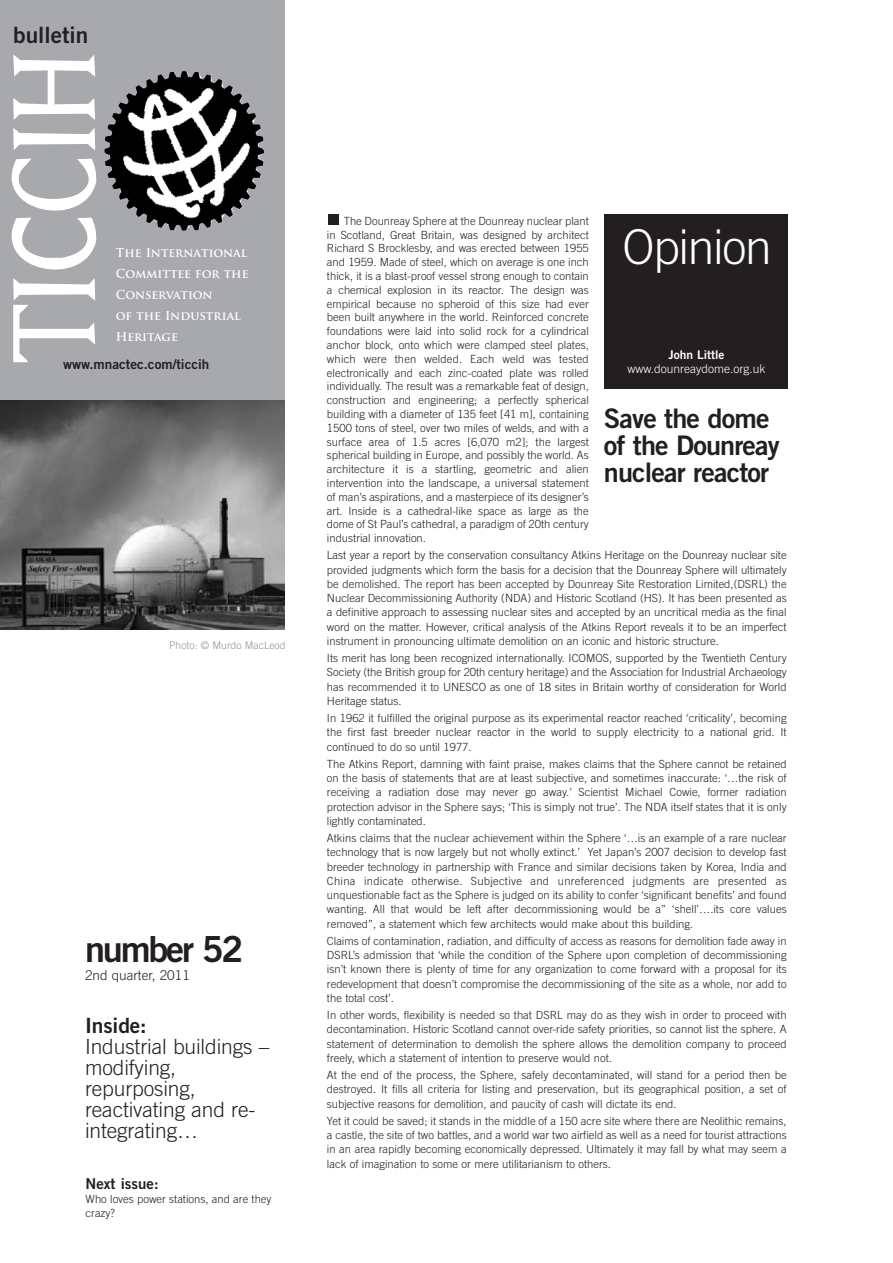
<style>
.page{position:relative;width:893px;height:1263px;background:#fff}
.page>*{position:absolute;margin:0;border:0;box-sizing:border-box;transform-origin:0 0}
.t1{font:300 48px "Trade Gothic";letter-spacing:-.03em;color:#fff}
.t2{font:36px "Trade Gothic Bold Two";letter-spacing:-.06em;color:#231f20}
.t3{font:27px/27px "Trade Gothic Bold Two";letter-spacing:-.03em;color:#231f20}
.t4{font:22.5px "Trade Gothic Bold Two";color:#231f20}
.t5{font:300 21px/21px "Trade Gothic";letter-spacing:-.005em;color:#231f20}
.t6{font:21px "Trade Gothic Bold Two";letter-spacing:-.005em;color:#231f20}
.t7{font:15px "Trade Gothic Bold Two";color:#231f20}
.t8{font:13.5px "Trade Gothic Bold Two";color:#231f20}
.t9{font:300 13.5px "Trade Gothic";color:#231f20}
.t10{font:700 12px/20.9px "Trajan Pro";color:#fff}
.t11{font:300 12px "Trade Gothic";color:#fff}
.t12{font:12px "Trade Gothic Bold Two";color:#fff}
.t13{font:300 11.25px/14.2px "Trade Gothic";color:#231f20;text-align:justify}
.t14{font:300 10.5px "Trade Gothic";color:#939598}
</style>
<div class="page">
<img style="left:0;top:400px;width:285px;height:229px">
<div style="left:0;top:0;width:285px;height:400px;background:#a8a9ad"></div>
<img style="left:104px;top:71px;width:160px;height:160px">
<img style="left:11px;top:55px;width:85px;height:307px">
<div style="left:328px;top:214px;width:11px;height:11px;background:#231f20"></div>
<div style="left:604px;top:214px;width:183px;height:175px;background:#231f20"></div>
<h3 class="t4" style="left:13px;top:27px;width:77px">bulletin</h3>
<p class="t10" style="left:116px;top:244px;width:134px">The International<br>Committee for the<br>Conservation<br>of the Industrial<br>Heritage</p>
<p class="t8" style="left:63px;top:359px;width:148px">www.mnactec.com/ticcih</p>
<p class="t14" style="left:169px;top:641px;width:118px">Photo: © Murdo MacLeod</p>
<h2 class="t2" style="left:85px;top:935px;width:160px">number 52</h2>
<p class="t9" style="left:85px;top:970px;width:106px">2nd quarter, 2011</p>
<h3 class="t6" style="left:85px;top:1018px;width:63px">Inside:</h3>
<h3 class="t5" style="left:85px;top:1038px;width:186px">Industrial buildings – modifying, repurposing, reactivating and re&shy;integrating…</h3>
<h3 class="t7" style="left:86px;top:1178px;width:74px">Next issue:</h3>
<p class="t13" style="left:86px;top:1193px;width:187px">Who loves power stations, and are they crazy?</p>
<p class="t13" style="left:327px;top:215px;width:263px;line-height:13.8px;text-indent:17px">The Dounreay Sphere at the Dounreay nuclear plant in Scotland, Great Britain, was designed by architect Richard S Brocklesby, and was erected between 1955 and 1959. Made of steel, which on average is one inch thick, it is a blast-proof vessel strong enough to contain a chemical explosion in its reactor. The design was empirical because no spheroid of this size had ever been built anywhere in the world. Reinforced concrete foundations were laid into solid rock for a cylindrical anchor block, onto which were clamped steel plates, which were then welded. Each weld was tested electronically and each zinc-coated plate was rolled individually. The result was a remarkable feat of design, construction and engineering; a perfectly spherical building with a diameter of 135 feet [41 m], containing 1500 tons of steel, over two miles of welds, and with a surface area of 1.5 acres [6,070 m2]; the largest spherical building in Europe, and possibly the world. As architecture it is a startling, geometric and alien intervention into the landscape, a universal statement of man’s aspirations, and a masterpiece of its designer’s art. Inside is a cathedral-like space as large as the dome of St Paul’s cathedral, a paradigm of 20th century industrial innovation.</p>
<p class="t13" style="left:327px;top:549px;width:461px">Last year a report by the conservation consultancy Atkins Heritage on the Dounreay nuclear site provided judgments which form the basis for a decision that the Dounreay Sphere will ultimately be demolished. The report has been accepted by Dounreay Site Restoration Limited,(DSRL) the Nuclear Decommissioning Authority (NDA) and Historic Scotland (HS). It has been presented as a definitive approach to assessing nuclear sites and accepted by an uncritical media as the final word on the matter. However, critical analysis of the Atkins Report reveals it to be an imperfect instrument in pronouncing ultimate demolition on an iconic and historic structure.</p>
<p class="t13" style="left:327px;top:652px;width:461px">Its merit has long been recognized internationally. ICOMOS, supported by the Twentieth Century Society (the British group for 20th century heritage) and the Association for Industrial Archaeology has recommended it to UNESCO as one of 18 sites in Britain worthy of consideration for World Heritage status.</p>
<p class="t13" style="left:327px;top:712px;width:461px">In 1962 it fulfilled the original purpose as its experimental reactor reached ‘criticality’, becoming the first fast breeder nuclear reactor in the world to supply electricity to a national grid. It continued to do so until 1977.</p>
<p class="t13" style="left:327px;top:758px;width:461px">The Atkins Report, damning with faint praise, makes claims that the Sphere cannot be retained on the basis of statements that are at least subjective, and sometimes inaccurate: ‘…the risk of receiving a radiation dose may never go away.’ Scientist Michael Cowie, former radiation protection advisor in the Sphere says; ‘This is simply not true’. The NDA itself states that it is only lightly contaminated.</p>
<p class="t13" style="left:327px;top:832px;width:461px">Atkins claims that the nuclear achievement within the Sphere ‘…is an example of a rare nuclear technology that is now largely but not wholly extinct.’ Yet Japan’s 2007 decision to develop fast breeder technology in partnership with France and similar decisions taken by Korea, India and China indicate otherwise. Subjective and unreferenced judgments are presented as unquestionable fact as the Sphere is judged on its ability to confer ‘significant benefits’ and found wanting. All that would be left after decommissioning would be a” ‘shell’….its core values removed”, a statement which few architects would make about this building.</p>
<p class="t13" style="left:327px;top:935px;width:461px">Claims of contamination, radiation, and difficulty of access as reasons for demolition fade away in DSRL’s admission that ‘while the condition of the Sphere upon completion of decommissioning isn’t known there is plenty of time for any organization to come forward with a proposal for its redevelopment that doesn’t compromise the decommissioning of the site as a whole, nor add to the total cost’.</p>
<p class="t13" style="left:327px;top:1009px;width:461px">In other words, flexibility is needed so that DSRL may do as they wish in order to proceed with decontamination. Historic Scotland cannot over-ride safety priorities, so cannot list the sphere. A statement of determination to demolish the sphere allows the demolition company to proceed freely, which a statement of intention to preserve would not.</p>
<p class="t13" style="left:327px;top:1069px;width:461px">At the end of the process, the Sphere, safely decontaminated, will stand for a period then be destroyed. It fills all criteria for listing and preservation, but its geographical position, a set of subjective reasons for demolition, and paucity of cash will dictate its end.</p>
<p class="t13" style="left:327px;top:1114px;width:461px">Yet it could be saved; it stands in the middle of a 150 acre site where there are Neolithic remains, a castle, the site of two battles, and a world war two airfield as well as a need for tourist attractions in an area rapidly becoming economically depressed. Ultimately it may fall by what may seem a lack of imagination to some or mere utilitarianism to others.</p>
<h1 class="t1" style="left:622px;top:229px;width:151px">Opinion</h1>
<p class="t12" style="left:668px;top:351px;width:58px">John Little</p>
<p class="t11" style="left:627px;top:364px;width:140px">www.dounreaydome.org.uk</p>
<h3 class="t3" style="left:604px;top:407px;width:178px">Save the dome of the Dounreay nuclear reactor</h3>
</div>
